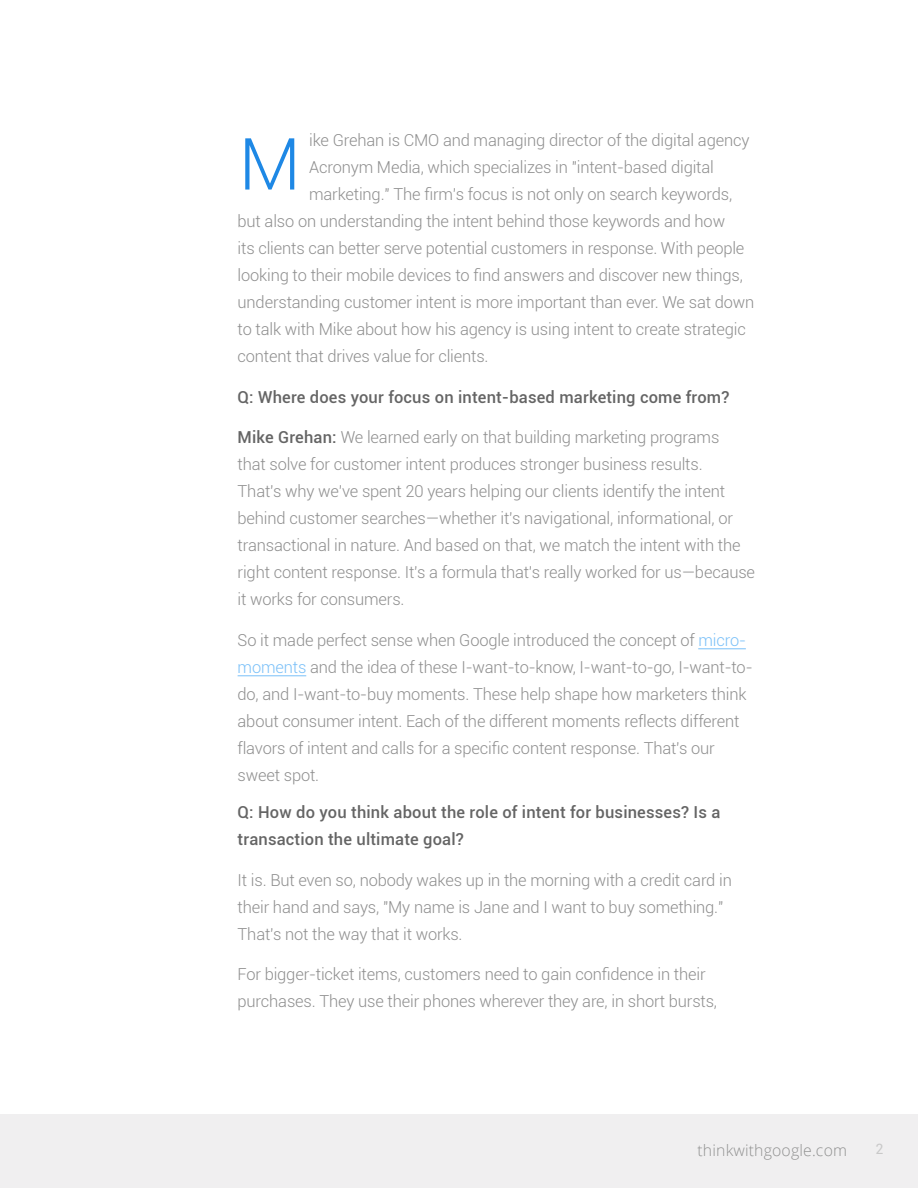
<style>
.page{position:relative;width:918px;height:1188px;background:#fff}
.page>*{position:absolute;margin:0;border:0;box-sizing:border-box;transform-origin:0 0}
.t1{font:300 72px "Roboto";color:#1e88e5}
.t2{font:300 16.5px/27px "Roboto";letter-spacing:-.01em;color:#8e8e8e}
.t3{font:500 16.5px/27px "Roboto";letter-spacing:.01em;color:#656565}
.t4{font:300 15.75px "Open Sans";letter-spacing:.01em;color:#666766}
.t5{font:14.25px "Roboto";color:#c9c9c9}
.s1{font-weight:500;color:#656565}
.s2{color:#7ac0f8}
</style>
<div class="page">
<div style="left:0;top:1114px;width:918px;height:74px;background:#f0eff0"></div>
<hr style="left:698px;top:648px;width:48px;height:1px;background:#7ac0f8">
<hr style="left:238px;top:675px;width:68px;height:1px;background:#7ac0f8">
<p class="t2" style="left:309px;top:126px;width:442px">ike Grehan is CMO and managing director of the digital agency</p>
<p class="t2" style="left:309px;top:153px;width:406px">Acronym Media, which specializes in "intent-based digital</p>
<p class="t2" style="left:309px;top:180px;width:425px">marketing." The firm's focus is not only on search keywords,</p>
<p class="t2" style="left:238px;top:207px;width:489px">but also on understanding the intent behind those keywords and how</p>
<p class="t2" style="left:238px;top:234px;width:508px">its clients can better serve potential customers in response. With people</p>
<p class="t2" style="left:238px;top:261px;width:507px">looking to their mobile devices to find answers and discover new things,</p>
<p class="t2" style="left:238px;top:288px;width:518px">understanding customer intent is more important than ever. We sat down</p>
<p class="t2" style="left:238px;top:315px;width:510px">to talk with Mike about how his agency is using intent to create strategic</p>
<p class="t2" style="left:238px;top:342px;width:252px">content that drives value for clients.</p>
<p class="t3" style="left:238px;top:383px;width:493px">Q: Where does your focus on intent-based marketing come from?</p>
<p class="t2" style="left:238px;top:423px;width:519px"><span class="s1">Mike Grehan:</span> We learned early on that building marketing programs<br>that solve for customer intent produces stronger business results.<br>That's why we've spent 20 years helping our clients identify the intent behind customer searches—whether it's navigational, informational, or transactional in nature. And based on that, we match the intent with the right content response. It's a formula that's really worked for us—because it works for consumers.</p>
<p class="t2" style="left:238px;top:626px;width:517px">So it made perfect sense when Google introduced the concept of <span class="s2">micro&shy;moments</span> and the idea of these I-want-to-know, I-want-to-go, I-want-to&shy;do, and I-want-to-buy moments. These help shape how marketers think about consumer intent. Each of the different moments reflects different flavors of intent and calls for a specific content response. That's our sweet spot.</p>
<p class="t3" style="left:238px;top:798px;width:484px">Q: How do you think about the role of intent for businesses? Is a transaction the ultimate goal?</p>
<p class="t2" style="left:238px;top:866px;width:496px">It is. But even so, nobody wakes up in the morning with a credit card in their hand and says, "My name is Jane and I want to buy something."<br>That's not the way that it works.</p>
<p class="t2" style="left:238px;top:960px;width:481px">For bigger-ticket items, customers need to gain confidence in their purchases. They use their phones wherever they are, in short bursts,</p>
<h1 class="t1" style="left:239px;top:114px;width:64px">M</h1>
<p class="t4" style="left:698px;top:1140px;width:151px">thinkwithgoogle.com</p>
<p class="t5" style="left:876px;top:1139px;width:10px">2</p>
</div>
